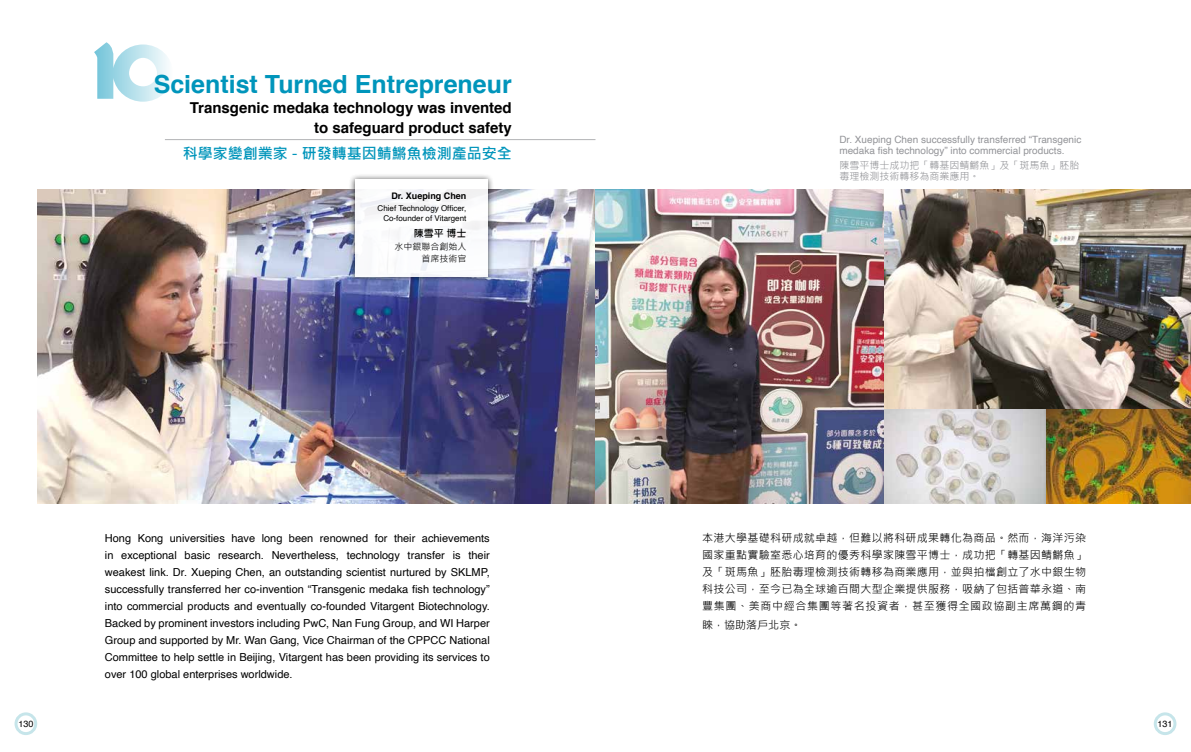
<style>
.page{position:relative;width:1191px;height:752px;background:#fff}
.page>*{position:absolute;margin:0;border:0;box-sizing:border-box;transform-origin:0 0}
.t1{font:700 25px "Helvetica";color:#0095bb}
.t2{font:700 15px/20px "Helvetica";color:#000;text-align:right}
.t3{font:700 15px "Microsoft Jheng Hei";color:#0095bb}
.t4{font:11px/17px "Helvetica";color:#000;text-align:justify}
.t5{font:11px/17px "Microsoft Jheng Hei";letter-spacing:.06em;color:#000;text-align:justify}
.t6{font:10px/11px "Helvetica";color:#939498}
.t7{font:10px/11px "Microsoft Jheng Hei";color:#939498}
.t8{font:700 10px "Microsoft Jheng Hei";color:#000}
.t9{font:700 9px "Helvetica";color:#000}
.t10{font:9px/12px "Microsoft Jheng Hei";color:#000;text-align:right}
.t11{font:9px "Helvetica";color:#000}
.t12{font:8px/10px "Helvetica";color:#000;text-align:right}
</style>
<div class="page">
<img style="left:37px;top:189px;width:1154px;height:314px">
<hr style="left:165px;top:139px;width:430px;height:1px;background:#939498">
<div style="left:348px;top:173px;width:146px;height:111px;background:#000;opacity:.75"></div>
<div style="left:355px;top:180px;width:133px;height:97px;background:#fff"></div>
<svg style="left:94px;top:42px;width:74px;height:60px"></svg>
<div style="left:1153px;top:712px;width:23px;height:22px;border:3px solid #c6e5ea;border-radius:50%"></div>
<div style="left:15px;top:712px;width:22px;height:22px;border:3px solid #c6e5ea;border-radius:50%"></div>
<h1 class="t1" style="left:154px;top:64px;width:359px">Scientist Turned Entrepreneur</h1>
<h2 class="t2" style="left:190px;top:98px;width:323px">Transgenic medaka technology was invented to safeguard product safety</h2>
<h2 class="t3" style="left:183px;top:144px;width:331px">科學家變創業家 - 研發轉基因鲭鱂魚檢測產品安全</h2>
<p class="t9" style="left:391px;top:188px;width:77px">Dr. Xueping Chen</p>
<p class="t12" style="left:377px;top:203px;width:90px">Chief Technology Officer,<br>Co-founder of Vitargent</p>
<p class="t8" style="left:414px;top:226px;width:54px">陳雪平 博士</p>
<p class="t10" style="left:394px;top:240px;width:73px">水中銀聯合創始人首席技術官</p>
<p class="t6" style="left:839px;top:134px;width:243px">Dr. Xueping Chen successfully transferred “Transgenic medaka fish technology” into commercial products.</p>
<p class="t7" style="left:839px;top:160px;width:242px">陳雪平博士成功把「轉基因鲭鱂魚」及「斑馬魚」胚胎毒理檢測技術轉移為商業應用。</p>
<p class="t4" style="left:105px;top:529px;width:386px">Hong Kong universities have long been renowned for their achievements in exceptional basic research. Nevertheless, technology transfer is their weakest link. Dr. Xueping Chen, an outstanding scientist nurtured by SKLMP, successfully transferred her co-invention “Transgenic medaka fish technology” into commercial products and eventually co-founded Vitargent Biotechnology.<br>Backed by prominent investors including PwC, Nan Fung Group, and WI Harper Group and supported by Mr. Wan Gang, Vice Chairman of the CPPCC National Committee to help settle in Beijing, Vitargent has been providing its services to over 100 global enterprises worldwide.</p>
<p class="t5" style="left:702px;top:529px;width:385px">本港大學基礎科研成就卓越，但難以將科研成果轉化為商品。然而，海洋污染國家重點實驗室悉心培育的優秀科學家陳雪平博士，成功把「轉基因鲭鱂魚」及「斑馬魚」胚胎毒理檢測技術轉移為商業應用，並與拍檔創立了水中銀生物科技公司，至今已為全球逾百間大型企業提供服務，吸納了包括普華永道、南豐集團、美商中經合集團等著名投資者，甚至獲得全國政協副主席萬鋼的青</p>
<p class="t5" style="left:702px;top:615px;width:100px">睞，協助落戶北京。</p>
<p class="t11" style="left:18px;top:716px;width:17px">130</p>
<p class="t11" style="left:1157px;top:716px;width:17px">131</p>
</div>
